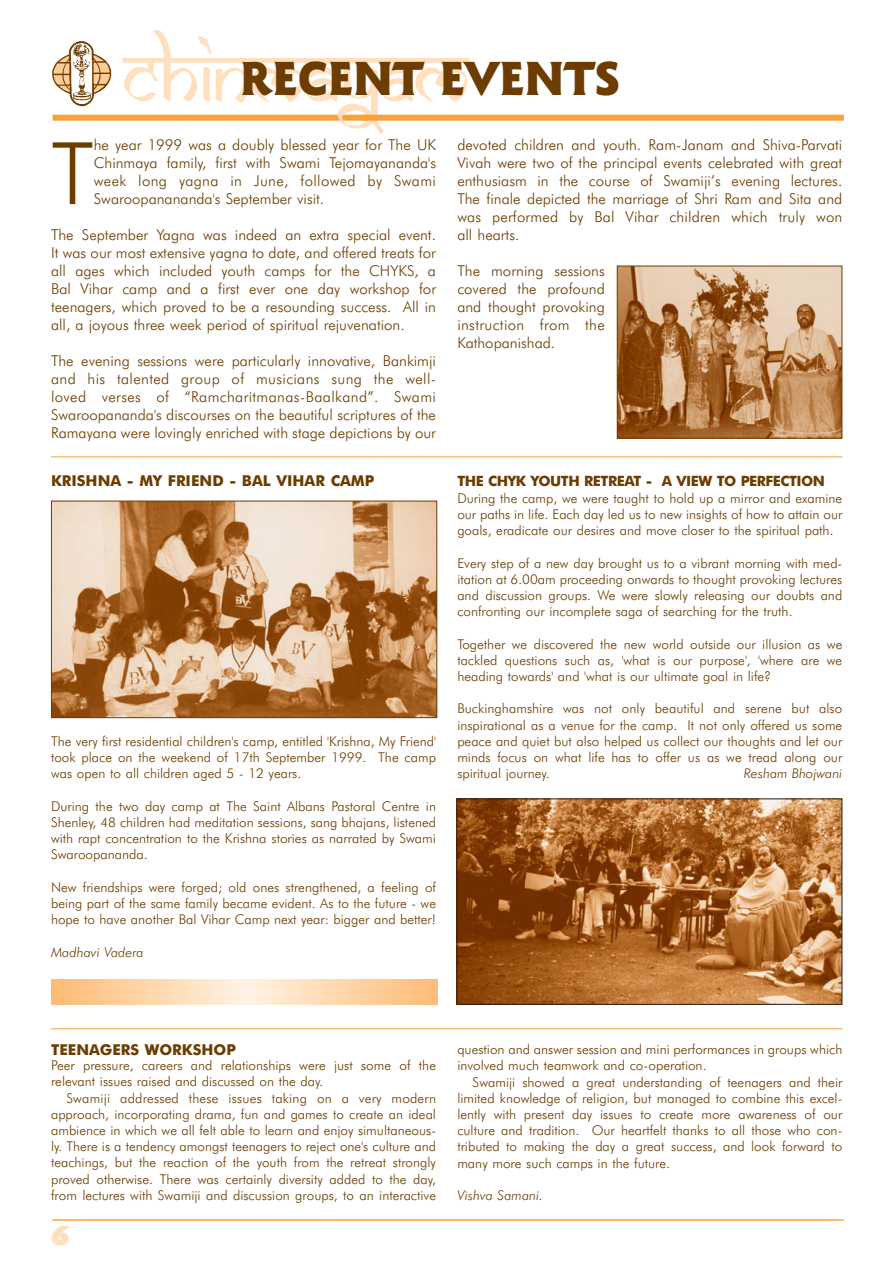
<style>
.page{position:relative;width:893px;height:1262px;background:#fff}
.page>*{position:absolute;margin:0;border:0;box-sizing:border-box;transform-origin:0 0}
.t1{font:300 86.25px "Futura BT";color:#6c3c00}
.t2{font:900 48px "Goudy Sans IT Cby BT";letter-spacing:-.005em;color:#6c3c00;scale:.95 1}
.t3{font:italic 900 27px "Futura BT";color:#ffdfbd}
.t4{font:300 15px/18px "Futura BT";color:#6c3c00;text-align:justify}
.t5{font:700 15px "Futura BT";color:#6c3c00}
.t6{font:700 14.25px "Futura BT";letter-spacing:-.03em;color:#6c3c00}
.t7{font:300 13.5px/16.2px "Futura BT";color:#6c3c00;text-align:justify}
.t8{font:italic 300 13.5px "Futura BT";color:#6c3c00}
</style>
<div class="page">
<div style="left:53px;top:115px;width:317px;height:6px;background:#f9a13a"></div>
<img style="left:122px;top:31px;width:347px;height:104px">
<img style="left:52px;top:41px;width:60px;height:66px">
<hr style="left:53px;top:1219px;width:790px;height:1px;background:#f9a13a">
<div style="left:362px;top:115px;width:481px;height:6px;background:#f9a13a"></div>
<img style="left:53px;top:502px;width:382px;height:214px">
<div style="left:51px;top:500px;width:386px;height:218px;border:1px solid #6c3c00"></div>
<img style="left:458px;top:800px;width:382px;height:202px">
<div style="left:456px;top:798px;width:386px;height:206px;border:1px solid #231f20"></div>
<img style="left:619px;top:268px;width:221px;height:168px">
<div style="left:617px;top:266px;width:225px;height:172px;border:1px solid #6c3c00"></div>
<hr style="left:51px;top:456px;width:791px;height:1px;background:#f9a13a">
<hr style="left:51px;top:1028px;width:791px;height:1px;background:#f9a13a">
<svg style="left:51px;top:979px;width:386px;height:25px;background:#fed6ab"></svg>
<h2 class="t2" style="left:240px;top:61px;width:401px">RECENT EVENTS</h2>
<h1 class="t1" style="left:51px;top:143px;width:44px">T</h1>
<p class="t4" style="left:94px;top:137px;width:344px">he year 1999 was a doubly blessed year for The UK Chinmaya family, first with Swami Tejomayananda's week long yagna in June, followed by Swami Swaroopanananda's September visit.</p>
<p class="t4" style="left:51px;top:227px;width:386px">The September Yagna was indeed an extra special event.<br>It was our most extensive yagna to date, and offered treats for all ages which included youth camps for the CHYKS, a Bal Vihar camp and a first ever one day workshop for teenagers, which proved to be a resounding success. All in all, a joyous three week period of spiritual rejuvenation.</p>
<p class="t4" style="left:51px;top:353px;width:386px">The evening sessions were particularly innovative, Bankimji and his talented group of musicians sung the well&shy;loved verses of “Ramcharitmanas-Baalkand”. Swami Swaroopananda's discourses on the beautiful scriptures of the Ramayana were lovingly enriched with stage depictions by our</p>
<p class="t5" style="left:51px;top:475px;width:325px">KRISHNA - MY FRIEND - BAL VIHAR CAMP</p>
<p class="t7" style="left:51px;top:734px;width:386px">The very first residential children's camp, entitled 'Krishna, My Friend' took place on the weekend of 17th September 1999. The camp was open to all children aged 5 - 12 years.</p>
<p class="t7" style="left:51px;top:799px;width:386px">During the two day camp at The Saint Albans Pastoral Centre in Shenley, 48 children had meditation sessions, sang bhajans, listened with rapt concentration to the Krishna stories as narrated by Swami Swaroopananda.</p>
<p class="t7" style="left:51px;top:880px;width:386px">New friendships were forged; old ones strengthened, a feeling of being part of the same family became evident. As to the future - we hope to have another Bal Vihar Camp next year: bigger and better!</p>
<p class="t8" style="left:51px;top:947px;width:94px">Madhavi Vadera</p>
<p class="t4" style="left:457px;top:137px;width:386px">devoted children and youth. Ram-Janam and Shiva-Parvati Vivah were two of the principal events celebrated with great enthusiasm in the course of Swamiji’s evening lectures.<br>The finale depicted the marriage of Shri Ram and Sita and was performed by Bal Vihar children which truly won all hearts.</p>
<p class="t4" style="left:457px;top:263px;width:149px">The morning sessions covered the profound and thought provoking instruction from the Kathopanishad.</p>
<p class="t6" style="left:457px;top:476px;width:369px">THE CHYK YOUTH RETREAT - A VIEW TO PERFECTION</p>
<p class="t7" style="left:457px;top:491px;width:386px">During the camp, we were taught to hold up a mirror and examine our paths in life. Each day led us to new insights of how to attain our goals, eradicate our desires and move closer to the spiritual path.</p>
<p class="t7" style="left:457px;top:556px;width:386px">Every step of a new day brought us to a vibrant morning with med&shy;itation at 6.00am proceeding onwards to thought provoking lectures and discussion groups. We were slowly releasing our doubts and confronting our incomplete saga of searching for the truth.</p>
<p class="t7" style="left:457px;top:637px;width:386px">Together we discovered the new world outside our illusion as we tackled questions such as, 'what is our purpose', 'where are we heading towards' and 'what is our ultimate goal in life?</p>
<p class="t7" style="left:457px;top:702px;width:386px">Buckinghamshire was not only beautiful and serene but also inspirational as a venue for the camp. It not only offered us some peace and quiet but also helped us collect our thoughts and let our minds focus on what life has to offer us as we tread along our spiritual journey.</p>
<p class="t8" style="left:744px;top:768px;width:100px">Resham Bhojwani</p>
<p class="t5" style="left:51px;top:1044px;width:186px">TEENAGERS WORKSHOP</p>
<p class="t7" style="left:51px;top:1058px;width:386px">Peer pressure, careers and relationships were just some of the relevant issues raised and discussed on the day.</p>
<p class="t7" style="left:51px;top:1091px;width:386px;text-indent:15px">Swamiji addressed these issues taking on a very modern approach, incorporating drama, fun and games to create an ideal ambience in which we all felt able to learn and enjoy simultaneous&shy;ly. There is a tendency amongst teenagers to reject one's culture and teachings, but the reaction of the youth from the retreat strongly proved otherwise. There was certainly diversity added to the day, from lectures with Swamiji and discussion groups, to an interactive</p>
<h3 class="t3" style="left:51px;top:1226px;width:20px">6</h3>
<p class="t7" style="left:457px;top:1042px;width:386px">question and answer session and mini performances in groups which involved much teamwork and co-operation.</p>
<p class="t7" style="left:457px;top:1075px;width:386px;text-indent:15px">Swamiji showed a great understanding of teenagers and their limited knowledge of religion, but managed to combine this excel&shy;lently with present day issues to create more awareness of our culture and tradition. Our heartfelt thanks to all those who con&shy;tributed to making the day a great success, and look forward to many more such camps in the future.</p>
<p class="t8" style="left:457px;top:1190px;width:87px">Vishva Samani.</p>
</div>
